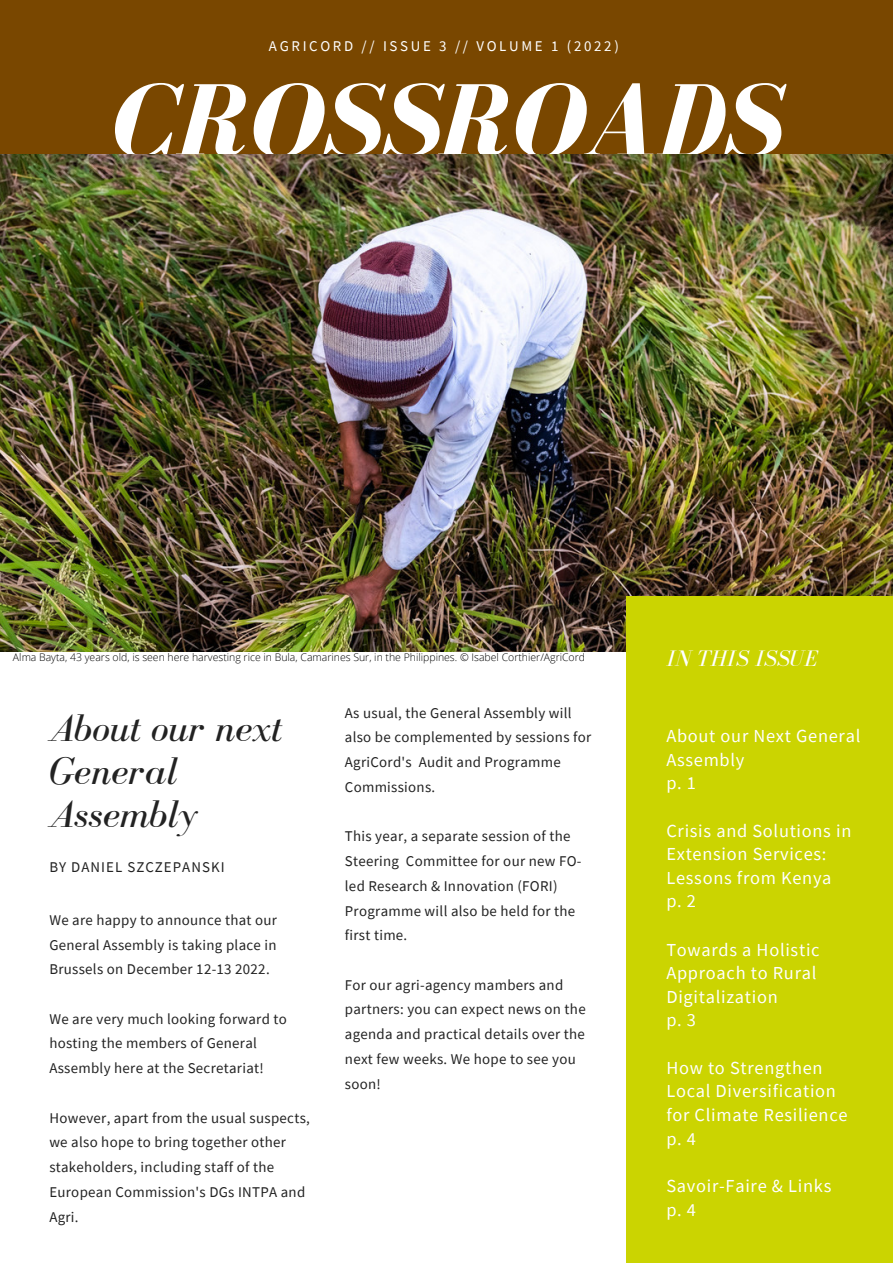
<style>
.page{position:relative;width:893px;height:1264px;background:#fff}
.page>*{position:absolute;margin:0;border:0;box-sizing:border-box;transform-origin:0 0}
.t1{font:italic 700 105.75px "Bodoni FLF";color:#fff}
.t2{font:italic 39.6px/42.8px "Bodoni FLF";color:#222}
.t3{font:italic 23.1px "Bodoni FLF";color:#fff}
.t4{font:18.3px/23.5px "Source Sans Pro";letter-spacing:.04em;color:#fff}
.t5{font:14.85px/24.8px "Source Sans Pro";letter-spacing:.02em;color:#222}
.t6{font:14.85px "Source Sans Pro";letter-spacing:.18em;color:#fff}
.t7{font:14.85px "Source Sans Pro";letter-spacing:.07em;color:#222}
.t8{font:300 10.5px "Open Sans";color:#000}
</style>
<div class="page">
<div style="left:0;top:0;width:892px;height:255px;background:#794700"></div>
<img style="left:0;top:155px;width:892px;height:496px">
<div style="left:626px;top:596px;width:266px;height:666px;background:#cbd401"></div>
<p class="t6" style="left:269px;top:37px;width:351px">AGRICORD // ISSUE 3 // VOLUME 1 (2022)</p>
<h1 class="t1" style="left:108px;top:64px;width:674px">CROSSROADS</h1>
<p class="t8" style="left:13px;top:649px;width:573px">Alma Bayta, 43 years old, is seen here harvesting rice in Bula, Camarines Sur, in the Philippines. © Isabel Corthier/AgriCord</p>
<h3 class="t3" style="left:666px;top:646px;width:153px">IN THIS ISSUE</h3>
<h2 class="t2" style="left:49px;top:706px;width:234px">About our next<br>General<br>Assembly</h2>
<p class="t7" style="left:49px;top:857px;width:177px">BY DANIEL SZCZEPANSKI</p>
<p class="t5" style="left:49px;top:907px;width:229px;text-align:justify">We are happy to announce that our General Assembly is taking place in Brussels on December 12-13 2022.</p>
<p class="t5" style="left:49px;top:1006px;width:239px">We are very much looking forward to hosting the members of General<br>Assembly here at the Secretariat!</p>
<p class="t5" style="left:49px;top:1104px;width:262px">However, apart from the usual suspects, we also hope to bring together other stakeholders, including staff of the<br>European Commission's DGs INTPA and<br>Agri.</p>
<p class="t5" style="left:345px;top:700px;width:248px">As usual, the General Assembly will also be complemented by sessions for<br>AgriCord's Audit and Programme<br>Commissions.</p>
<p class="t5" style="left:345px;top:823px;width:238px">This year, a separate session of the<br>Steering Committee for our new FO&shy;led Research &amp; Innovation (FORI)<br>Programme will also be held for the first time.</p>
<p class="t5" style="left:345px;top:972px;width:242px">For our agri-agency mambers and partners: you can expect news on the agenda and practical details over the next few weeks. We hope to see you soon!</p>
<p class="t4" style="left:666px;top:723px;width:195px">About our Next General<br>Assembly<br>p. 1</p>
<p class="t4" style="left:666px;top:818px;width:186px">Crisis and Solutions in<br>Extension Services:<br>Lessons from Kenya p. 2</p>
<p class="t4" style="left:666px;top:937px;width:155px">Towards a Holistic<br>Approach to Rural<br>Digitalization<br>p. 3</p>
<p class="t4" style="left:666px;top:1055px;width:183px">How to Strengthen<br>Local Diversification for Climate Resilience p. 4</p>
<p class="t4" style="left:666px;top:1173px;width:166px">Savoir-Faire &amp; Links p. 4</p>
</div>
